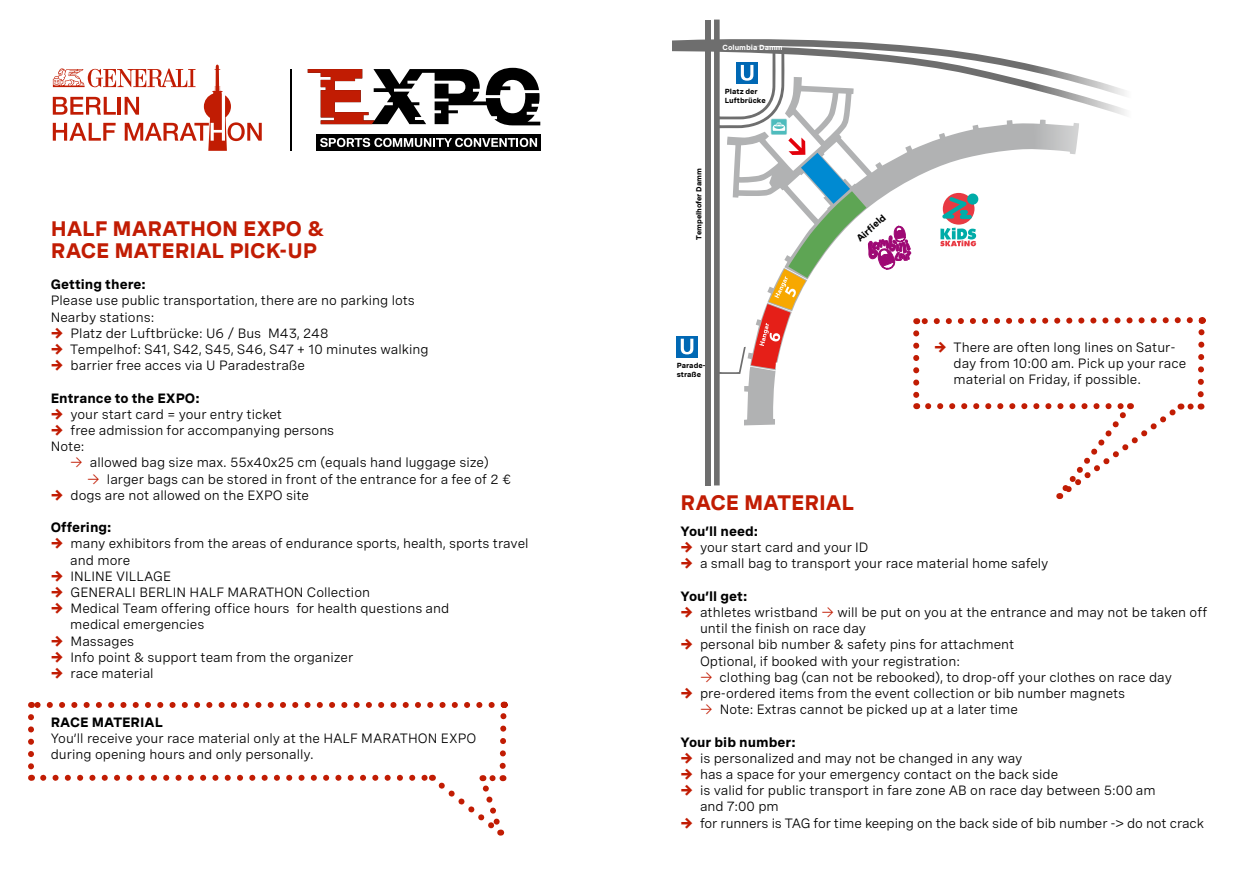
<style>
.page{position:relative;width:1259px;height:893px;background:#fff}
.page>*{position:absolute;margin:0;border:0;box-sizing:border-box;transform-origin:0 0}
.t1{font:700 21px/22.2px "SCC Events Spezia";letter-spacing:-.005em;color:#c11c03}
.t2{font:13.5px/16.2px "SCC Events Spezia";color:#000}
.t3{font:700 13.5px "SCC Events Spezia";color:#000}
.t4{font:700 9.45px "SCC Events Spezia";color:#000}
.t5{font:700 7.35px/8.9px "SCC Events Spezia";color:#000}
.t6{font:700 7.35px "SCC Events Spezia";color:#fff}
.s1{font-weight:900;color:#c11c03}
.s2{color:#c11c03}
</style>
<div class="page">
<div style="left:705px;top:20px;width:6px;height:465px;background:#6e6e6e"></div>
<svg style="left:672px;top:19px;width:48px;height:33px"></svg>
<svg style="left:677px;top:336px;width:21px;height:22px"></svg>
<svg style="left:681px;top:339px;width:12px;height:15px"></svg>
<div style="left:316px;top:134px;width:225px;height:17px;background:#000"></div>
<svg style="left:320px;top:138px;width:218px;height:10px"></svg>
<hr style="left:290px;top:69px;width:2px;height:82px;background:#000">
<svg style="left:308px;top:68px;width:233px;height:57px"></svg>
<svg style="left:53px;top:65px;width:209px;height:86px"></svg>
<svg style="left:28px;top:702px;width:480px;height:134px"></svg>
<svg style="left:714px;top:20px;width:492px;height:480px"></svg>
<h1 class="t1" style="left:51px;top:217px;width:275px">HALF MARATHON EXPO &amp;<br>RACE MATERIAL PICK-UP</h1>
<p class="t3" style="left:51px;top:274px;width:96px">Getting there:</p>
<p class="t2" style="left:51px;top:292px;width:366px">Please use public transportation, there are no parking lots<br>Nearby stations:</p>
<p class="t2" style="left:51px;top:325px;width:279px"><span class="s1">→</span> Platz der Luftbrücke: U6 / Bus M43, 248</p>
<p class="t2" style="left:51px;top:341px;width:379px"><span class="s1">→</span> Tempelhof: S41, S42, S45, S46, S47 + 10 minutes walking</p>
<p class="t2" style="left:51px;top:357px;width:256px"><span class="s1">→</span> barrier free acces via U Paradestraße</p>
<p class="t3" style="left:51px;top:388px;width:150px">Entrance to the EXPO:</p>
<p class="t2" style="left:51px;top:406px;width:233px"><span class="s1">→</span> your start card = your entry ticket</p>
<p class="t2" style="left:51px;top:422px;width:285px"><span class="s1">→</span> free admission for accompanying persons<br>Note:</p>
<p class="t2" style="left:70px;top:454px;width:420px"><span class="s2">→</span> allowed bag size max. 55x40x25 cm (equals hand luggage size)</p>
<p class="t2" style="left:87px;top:470px;width:425px"><span class="s2">→</span> larger bags can be stored in front of the entrance for a fee of 2 €</p>
<p class="t2" style="left:51px;top:487px;width:260px"><span class="s1">→</span> dogs are not allowed on the EXPO site</p>
<p class="t3" style="left:51px;top:517px;width:62px">Offering:</p>
<p class="t2" style="left:70px;top:535px;width:460px;text-indent:-19px"><span class="s1">→</span> many exhibitors from the areas of endurance sports, health, sports travel and more</p>
<p class="t2" style="left:51px;top:568px;width:122px"><span class="s1">→</span> INLINE VILLAGE</p>
<p class="t2" style="left:51px;top:584px;width:321px"><span class="s1">→</span> GENERALI BERLIN HALF MARATHON Collection</p>
<p class="t2" style="left:70px;top:600px;width:381px;text-indent:-19px"><span class="s1">→</span> Medical Team offering office hours for health questions and medical emergencies</p>
<p class="t2" style="left:51px;top:632px;width:85px"><span class="s1">→</span> Massages</p>
<p class="t2" style="left:51px;top:649px;width:304px"><span class="s1">→</span> Info point &amp; support team from the organizer</p>
<p class="t2" style="left:51px;top:665px;width:104px"><span class="s1">→</span> race material</p>
<p class="t3" style="left:51px;top:712px;width:114px">RACE MATERIAL</p>
<p class="t2" style="left:51px;top:730px;width:427px">You’ll receive your race material only at the HALF MARATHON EXPO during opening hours and only personally.</p>
<p class="t6" style="left:722px;top:41px;width:62px">Columbia Damm</p>
<p class="t5" style="left:725px;top:87px;width:42px">Platz der<br>Luftbrücke</p>
<p class="t5" style="left:694px;top:240px;width:73px;rotate:-90deg">Tempelhofer Damm</p>
<p class="t5" style="left:677px;top:361px;width:30px">Parade&shy;straße</p>
<p class="t4" style="left:853px;top:235px;width:37px;rotate:-42deg">Airfield</p>
<h1 class="t1" style="left:680px;top:492px;width:175px">RACE MATERIAL</h1>
<p class="t2" style="left:953px;top:339px;width:234px;text-indent:-19px"><span class="s1">→</span> There are often long lines on Satur&shy;day from 10:00 am. Pick up your race material on Friday, if possible.</p>
<p class="t3" style="left:680px;top:521px;width:79px">You’ll need:</p>
<p class="t2" style="left:680px;top:539px;width:189px"><span class="s1">→</span> your start card and your ID</p>
<p class="t2" style="left:680px;top:555px;width:369px"><span class="s1">→</span> a small bag to transport your race material home safely</p>
<p class="t3" style="left:680px;top:586px;width:68px">You’ll get:</p>
<p class="t2" style="left:700px;top:604px;width:509px;text-indent:-19px"><span class="s1">→</span> athletes wristband <span class="s2">→</span> will be put on you at the entrance and may not be taken off until the finish on race day</p>
<p class="t2" style="left:700px;top:636px;width:316px;text-indent:-19px"><span class="s1">→</span> personal bib number &amp; safety pins for attachment<br>Optional, if booked with your registration:</p>
<p class="t2" style="left:700px;top:669px;width:473px"><span class="s2">→</span> clothing bag (can not be rebooked), to drop-off your clothes on race day</p>
<p class="t2" style="left:680px;top:685px;width:446px"><span class="s1">→</span> pre-ordered items from the event collection or bib number magnets</p>
<p class="t2" style="left:700px;top:701px;width:319px"><span class="s2">→</span> Note: Extras cannot be picked up at a later time</p>
<p class="t3" style="left:680px;top:731px;width:117px">Your bib number:</p>
<p class="t2" style="left:680px;top:750px;width:343px"><span class="s1">→</span> is personalized and may not be changed in any way</p>
<p class="t2" style="left:680px;top:766px;width:379px"><span class="s1">→</span> has a space for your emergency contact on the back side</p>
<p class="t2" style="left:700px;top:782px;width:457px;text-indent:-19px"><span class="s1">→</span> is valid for public transport in fare zone AB on race day between 5:00 am and 7:00 pm</p>
<p class="t2" style="left:680px;top:814px;width:525px"><span class="s1">→</span> for runners is TAG for time keeping on the back side of bib number -&gt; do not crack</p>
</div>
